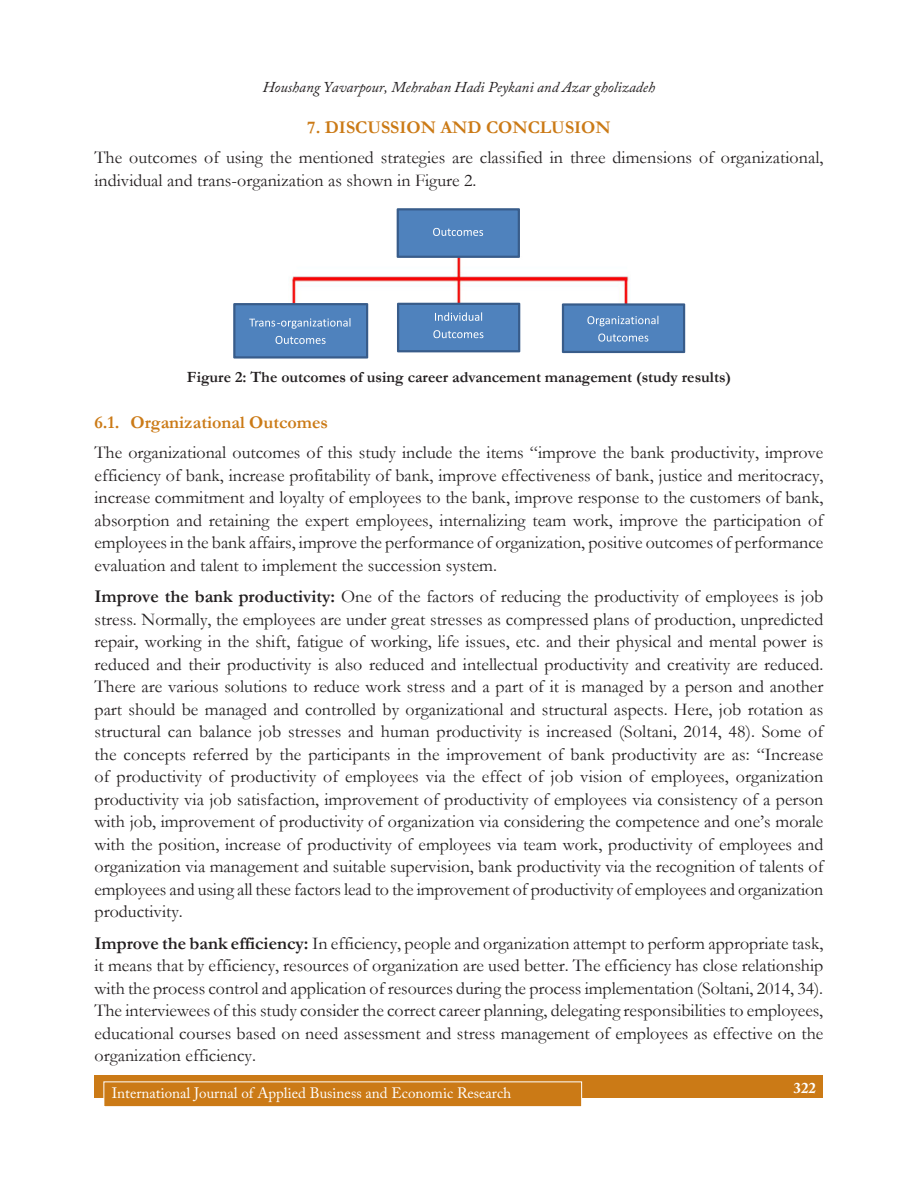
<style>
.page{position:relative;width:918px;height:1188px;background:#fff}
.page>*{position:absolute;margin:0;border:0;box-sizing:border-box;transform-origin:0 0}
.Body_text{font:18px/22.5px "Garamond";color:#231f20;text-align:justify}
.Subhead_2{font:700 18px "Garamond";color:#cb7a16}
.Subhead_1{font:700 18px "Garamond";color:#cb7a16}
.t1{font:700 15.75px "Garamond";color:#231f20}
.t2{font:15px "Adobe Caslon Pro";color:#fff}
.t3{font:italic 15px "Adobe Caslon Pro";color:#231f20}
.t4{font:700 15px "Adobe Caslon Pro";color:#fff}
.s1{font-weight:700}
</style>
<div class="page">
<div style="left:94px;top:1076px;width:730px;height:22px;background:#cb7a16"></div>
<div style="left:104px;top:1082px;width:478px;height:25px;background:#cb7a16"></div>
<div style="left:104px;top:1082px;width:478px;height:25px;border:1px solid #fff"></div>
<img style="left:290px;top:257px;width:339px;height:48px">
<svg style="left:397px;top:208px;width:123px;height:50px;background:#5080b8"></svg>
<svg style="left:562px;top:303px;width:123px;height:50px;background:#5684ba"></svg>
<svg style="left:397px;top:303px;width:123px;height:49px;background:#5382ba"></svg>
<svg style="left:233px;top:303px;width:135px;height:56px;background:#5684bb"></svg>
<p class="t3" style="left:263px;top:78px;width:394px">Houshang Yavarpour, Mehraban Hadi Peykani and Azar gholizadeh</p>
<p class="Subhead_1" style="left:307px;top:115px;width:105px">7. Discussion</p>
<p class="Subhead_1" style="left:441px;top:115px;width:15px">and</p>
<p class="Subhead_1" style="left:486px;top:115px;width:15px">Con</p>
<p class="Subhead_1" style="left:528px;top:115px;width:60px">clu sion</p>
<p class="Body_text" style="left:94px;top:146px;width:731px">The outcomes of using the mentioned strategies are classified in three dimensions of organizational, individual and trans-organization as shown in Figure 2.</p>
<p class="t1" style="left:187px;top:366px;width:546px">Figure 2: The outcomes of using career advancement management (study results)</p>
<p class="Subhead_2" style="left:94px;top:410px;width:235px">6.1. Organizational Outcomes</p>
<p class="Body_text" style="left:94px;top:441px;width:730px">The organizational outcomes of this study include the items “improve the bank productivity, improve efficiency of bank, increase profitability of bank, improve effectiveness of bank, justice and meritocracy, increase commitment and loyalty of employees to the bank, improve response to the customers of bank, absorption and retaining the expert employees, internalizing team work, improve the participation of employees in the bank affairs, improve the performance of organization, positive outcomes of performance evaluation and talent to implement the succession system.</p>
<p class="Body_text" style="left:94px;top:585px;width:731px"><span class="s1">Improve the bank productivity:</span> One of the factors of reducing the productivity of employees is job stress. Normally, the employees are under great stresses as compressed plans of production, unpredicted repair, working in the shift, fatigue of working, life issues, etc. and their physical and mental power is reduced and their productivity is also reduced and intellectual productivity and creativity are reduced.<br>There are various solutions to reduce work stress and a part of it is managed by a person and another part should be managed and controlled by organizational and structural aspects. Here, job rotation as structural can balance job stresses and human productivity is increased (Soltani, 2014, 48). Some of the concepts referred by the participants in the improvement of bank productivity are as: “Increase of productivity of productivity of employees via the effect of job vision of employees, organization productivity via job satisfaction, improvement of productivity of employees via consistency of a person with job, improvement of productivity of organization via considering the competence and one’s morale with the position, increase of productivity of employees via team work, productivity of employees and organization via management and suitable supervision, bank productivity via the recognition of talents of employees and using all these factors lead to the improvement of productivity of employees and organization productivity.</p>
<p class="Body_text" style="left:94px;top:931px;width:730px"><span class="s1">Improve the bank efficiency:</span> In efficiency, people and organization attempt to perform appropriate task, it means that by efficiency, resources of organization are used better. The efficiency has close relationship with the process control and application of resources during the process implementation (Soltani, 2014, 34).<br>The interviewees of this study consider the correct career planning, delegating responsibilities to employees, educational courses based on need assessment and stress management of employees as effective on the organization efficiency.</p>
<p class="t2" style="left:112px;top:1084px;width:401px">International Journal of Applied Business and Economic Research</p>
<p class="t4" style="left:794px;top:1079px;width:24px">322</p>
</div>
